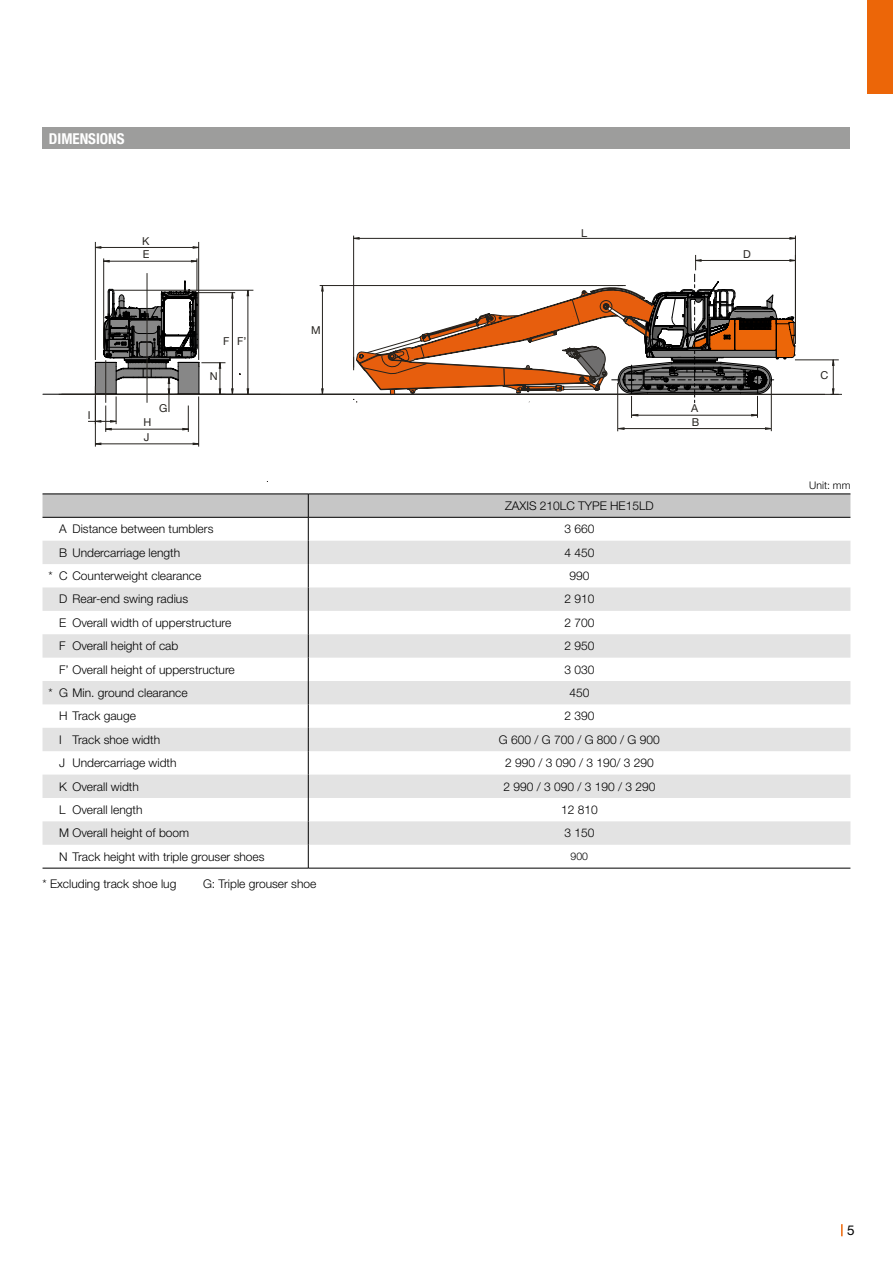
<style>
.page{position:relative;width:893px;height:1263px;background:#fff}
.page>*{position:absolute;margin:0;border:0;box-sizing:border-box;transform-origin:0 0}
.t1{font:700 condensed 15px "Helvetica Neue LT Pro";color:#fff}
.t2{font:13.5px "Helvetica Neue LT Pro";color:#000}
.t3{font:300 12px "Helvetica Neue LT Pro";color:#000}
.t4{font:10.95px/14px "Helvetica Neue LT Pro";color:#25221e}
.t5{font:300 10.5px "Helvetica Neue LT Pro";color:#000}
</style>
<div class="page">
<div style="left:867px;top:0;width:26px;height:94px;background:#ec6608"></div>
<svg style="left:841px;top:1224px;width:2px;height:12px"></svg>
<hr style="left:43px;top:394px;width:617px;height:1px;background:#000">
<svg style="left:61px;top:237px;width:778px;height:210px"></svg>
<svg style="left:353px;top:286px;width:419px;height:145px"></svg>
<svg style="left:43px;top:494px;width:807px;height:374px"></svg>
<hr style="left:43px;top:868px;width:265px;height:1px;background:#000">
<hr style="left:308px;top:868px;width:542px;height:1px;background:#000">
<div style="left:43px;top:128px;width:807px;height:21px;background:#9d9d9c"></div>
<p class="t1" style="left:49px;top:130px;width:77px">DIMENSIONS</p>
<p class="t4" style="left:142px;top:234px;width:9px;line-height:13.4px">K<br>E</p>
<p class="t4" style="left:88px;top:408px;width:4px">I</p>
<p class="t4" style="left:144px;top:415px;width:9px;line-height:14.4px">H<br>J</p>
<p class="t4" style="left:159px;top:401px;width:10px">G</p>
<p class="t4" style="left:223px;top:334px;width:25px">F F’</p>
<p class="t4" style="left:311px;top:323px;width:11px">M</p>
<p class="t4" style="left:581px;top:226px;width:8px">L</p>
<p class="t4" style="left:743px;top:247px;width:9px">D</p>
<p class="t4" style="left:210px;top:369px;width:9px">N</p>
<p class="t4" style="left:820px;top:367px;width:9px">C</p>
<p class="t3" style="left:505px;top:498px;width:150px">ZAXIS 210LC TYPE HE15LD</p>
<p class="t4" style="left:691px;top:401px;width:10px">A<br>B</p>
<p class="t5" style="left:809px;top:479px;width:43px">Unit: mm</p>
<p class="t3" style="left:59px;top:522px;width:156px">A Distance between tumblers</p>
<p class="t3" style="left:564px;top:522px;width:32px">3 660</p>
<p class="t3" style="left:59px;top:545px;width:123px">B Undercarriage length</p>
<p class="t3" style="left:564px;top:545px;width:32px">4 450</p>
<p class="t3" style="left:49px;top:568px;width:154px">* C Counterweight clearance</p>
<p class="t3" style="left:569px;top:568px;width:22px">990</p>
<p class="t3" style="left:59px;top:592px;width:131px">D Rear-end swing radius</p>
<p class="t3" style="left:564px;top:592px;width:32px">2 910</p>
<p class="t3" style="left:59px;top:615px;width:174px">E Overall width of upperstructure</p>
<p class="t3" style="left:564px;top:615px;width:32px">2 700</p>
<p class="t3" style="left:59px;top:639px;width:121px">F Overall height of cab</p>
<p class="t3" style="left:564px;top:639px;width:32px">2 950</p>
<p class="t3" style="left:59px;top:662px;width:177px">F’ Overall height of upperstructure</p>
<p class="t3" style="left:564px;top:662px;width:32px">3 030</p>
<p class="t3" style="left:49px;top:685px;width:141px">* G Min. ground clearance</p>
<p class="t3" style="left:569px;top:685px;width:22px">450</p>
<p class="t3" style="left:59px;top:709px;width:78px">H Track gauge</p>
<p class="t3" style="left:564px;top:709px;width:32px">2 390</p>
<p class="t3" style="left:59px;top:732px;width:103px">I Track shoe width</p>
<p class="t3" style="left:499px;top:732px;width:162px">G 600 / G 700 / G 800 / G 900</p>
<p class="t3" style="left:59px;top:755px;width:119px">J Undercarriage width</p>
<p class="t3" style="left:505px;top:755px;width:150px">2 990 / 3 090 / 3 190/ 3 290</p>
<p class="t3" style="left:59px;top:779px;width:81px">K Overall width</p>
<p class="t3" style="left:503px;top:779px;width:154px">2 990 / 3 090 / 3 190 / 3 290</p>
<p class="t3" style="left:59px;top:802px;width:85px">L Overall length</p>
<p class="t3" style="left:561px;top:802px;width:38px">12 810</p>
<p class="t3" style="left:59px;top:826px;width:132px">M Overall height of boom</p>
<p class="t3" style="left:564px;top:826px;width:32px">3 150</p>
<p class="t3" style="left:59px;top:849px;width:207px">N Track height with triple grouser shoes</p>
<p class="t5" style="left:571px;top:850px;width:19px">900</p>
<p class="t3" style="left:43px;top:876px;width:135px">* Excluding track shoe lug</p>
<p class="t3" style="left:203px;top:876px;width:115px">G: Triple grouser shoe</p>
<p class="t2" style="left:847px;top:1222px;width:9px">5</p>
</div>
